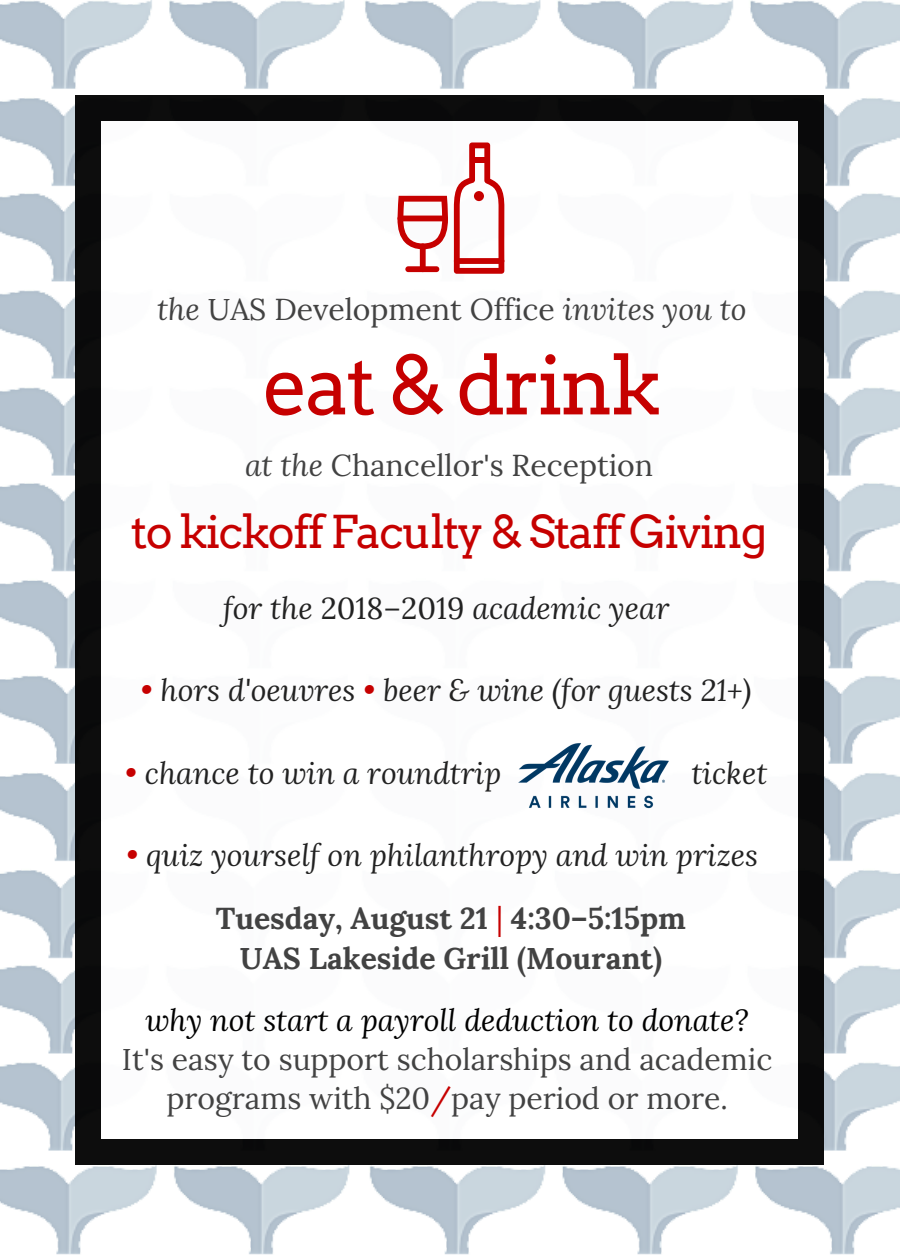
<style>
.page{position:relative;width:900px;height:1260px;background:#fff}
.page>*{position:absolute;margin:0;border:0;box-sizing:border-box;transform-origin:0 0}
.t1{font:80.5px "Arvo";letter-spacing:-.04em;color:#c60000}
.t2{font:45.25px "Arvo";letter-spacing:-.04em;color:#c60000}
.t3{font:30.25px/39.5px "Lora";color:#424242;text-align:center}
.t4{font:italic 30.25px "Lora";color:#222}
.t5{font:700 30.25px/39.5px "Lora";color:#424242;text-align:center}
.t6{font:italic 30.25px "Lora";color:#000}
.s1{font-style:italic}
.s2{font-style:normal}
.s3{color:#c60000}
.s4{font-weight:400;color:#c60000}
</style>
<div class="page">
<img style="left:0;top:0;width:900px;height:1255px">
<div style="left:85px;top:99px;width:728px;height:1062px;background:#fff"></div>
<div style="left:798px;top:1139px;width:25px;height:26px;background:#0d0d0d"></div>
<div style="left:75px;top:119px;width:25px;height:1022px;background:#0a0a0b"></div>
<div style="left:75px;top:1139px;width:25px;height:26px;background:#0d0d0d"></div>
<div style="left:798px;top:119px;width:25px;height:1022px;background:#09090a"></div>
<div style="left:99px;top:1139px;width:701px;height:26px;background:#0d0d0d"></div>
<div style="left:798px;top:95px;width:25px;height:26px;background:#09090a"></div>
<div style="left:75px;top:95px;width:25px;height:26px;background:#0a0a0b"></div>
<div style="left:99px;top:95px;width:701px;height:26px;background:#0a0a0b"></div>
<div style="left:420px;top:243px;width:6px;height:29px;background:#c60000;border-radius:3px"></div>
<div style="left:405px;top:266px;width:34px;height:6px;background:#c60000;border-radius:3px"></div>
<svg style="left:398px;top:196px;width:50px;height:53px"></svg>
<div style="left:398px;top:216px;width:50px;height:5px;background:#c60000;border-radius:3px"></div>
<svg style="left:454px;top:142px;width:50px;height:132px"></svg>
<div style="left:474px;top:157px;width:13px;height:5px;background:#c60000"></div>
<div style="left:454px;top:258px;width:50px;height:6px;background:#c60000;border-radius:3px"></div>
<div style="left:474px;top:191px;width:10px;height:10px;background:#c60000;border-radius:50%"></div>
<img style="left:518px;top:743px;width:151px;height:66px">
<p class="t3" style="left:157px;top:289px;width:591px"><span class="s1">the</span> UAS Development Office <span class="s1">invites you to</span></p>
<h1 class="t1" style="left:262px;top:337px;width:400px">eat &amp; drink</h1>
<p class="t3" style="left:245px;top:445px;width:410px"><span class="s1">at the</span> Chancellor's Reception</p>
<h2 class="t2" style="left:131px;top:504px;width:638px">to kickoff Faculty &amp; Staff Giving</h2>
<p class="t4" style="left:223px;top:588px;width:448px">for the <span class="s2">2018–2019</span> academic year</p>
<p class="t4" style="left:141px;top:670px;width:612px"><span class="s3">•</span> hors d'oeuvres <span class="s3">•</span> beer &amp; wine (for guests 21+)</p>
<p class="t4" style="left:125px;top:753px;width:378px"><span class="s3">•</span> chance to win a roundtrip</p>
<p class="t4" style="left:691px;top:753px;width:78px">ticket</p>
<p class="t4" style="left:126px;top:835px;width:633px"><span class="s3">•</span> quiz yourself on philanthropy and win prizes</p>
<p class="t5" style="left:216px;top:899px;width:472px">Tuesday, August 21 <span class="s4">|</span> 4:30–5:15pm<br>UAS Lakeside Grill (Mourant)</p>
<p class="t6" style="left:145px;top:999px;width:605px">why not start a payroll deduction to donate?</p>
<p class="t3" style="left:122px;top:1039px;width:652px">It's easy to support scholarships and academic programs with $20<span class="s3">/</span>pay period or more.</p>
</div>
